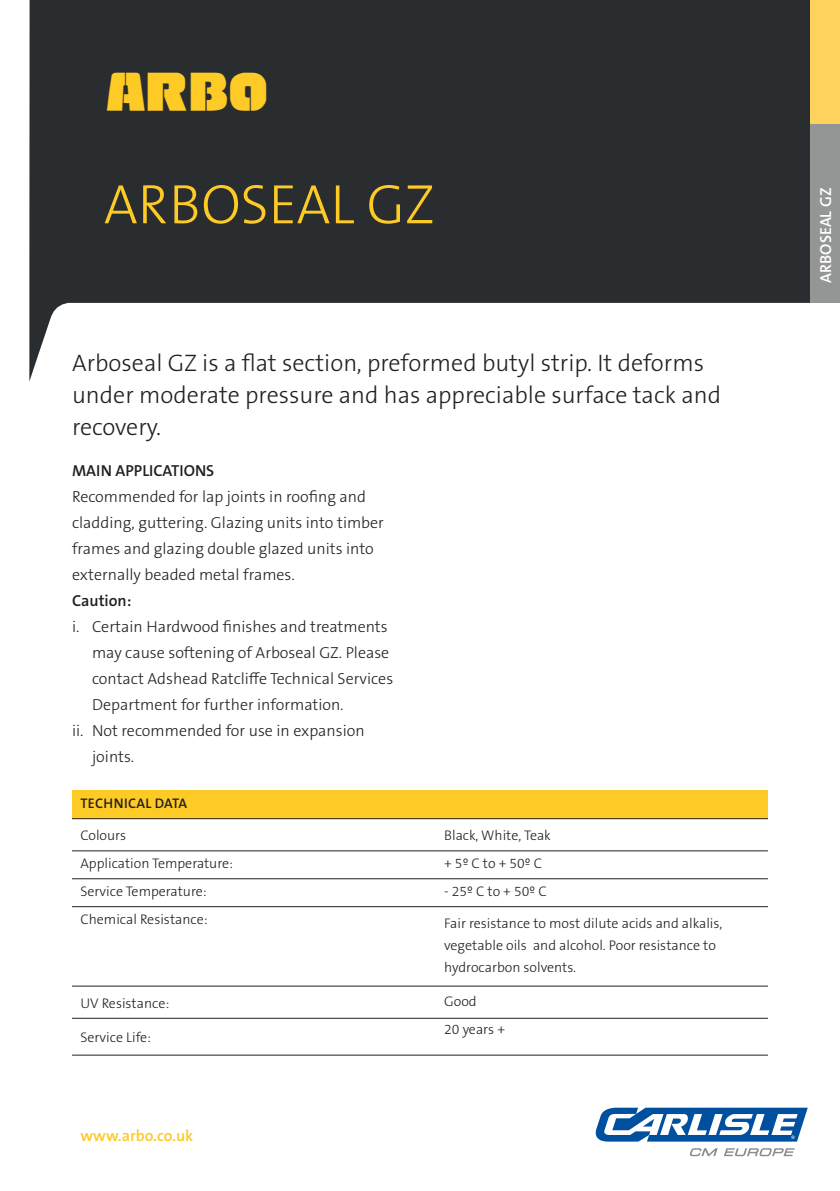
<style>
.page{position:relative;width:840px;height:1191px;background:#fff}
.page>*{position:absolute;margin:0;border:0;box-sizing:border-box;transform-origin:0 0}
.t1{font:300 56px "The Sans B W3";color:#feca26}
.t2{font:38px "ARBO Plain";color:#feca26}
.t3{font:300 24px/32px "The Sans B W3";color:#231f20}
.t4{font:300 16px/26px "The Sans B W3";color:#231f20}
.t5{font:600 16px "The Sans B W6";color:#231f20}
.t6{font:600 16px "The Sans B W6";color:#feca26}
.t7{font:600 16px "The Sans B W6";color:#fff}
.t8{font:300 14px/28px "The Sans B W3";color:#231f20}
.t9{font:600 14px "The Sans B W6";letter-spacing:.02em;color:#231f20}
</style>
<div class="page">
<svg style="left:29px;top:0;width:780px;height:381px;fill:#292d2f"></svg>
<div style="left:809px;top:0;width:30px;height:125px;background:#fdd35d"></div>
<div style="left:809px;top:125px;width:30px;height:178px;background:#949695"></div>
<svg style="left:595px;top:1107px;width:212px;height:34px"></svg>
<svg style="left:689px;top:1148px;width:28px;height:8px"></svg>
<svg style="left:724px;top:1148px;width:70px;height:8px"></svg>
<div style="left:72px;top:790px;width:695px;height:28px;background:#feca26"></div>
<hr style="left:72px;top:818px;width:695px;height:1px;background:#231f20">
<hr style="left:72px;top:850px;width:695px;height:1px;background:#231f20">
<hr style="left:72px;top:906px;width:695px;height:1px;background:#231f20">
<hr style="left:72px;top:878px;width:695px;height:1px;background:#231f20">
<hr style="left:72px;top:985px;width:695px;height:1px;background:#231f20">
<hr style="left:72px;top:1018px;width:695px;height:1px;background:#231f20">
<hr style="left:72px;top:1054px;width:695px;height:1px;background:#231f20">
<h2 class="t2" style="left:105px;top:72px;width:164px">ARBO</h2>
<h1 class="t1" style="left:104px;top:168px;width:332px">ARBOSEAL GZ</h1>
<h3 class="t3" style="left:72px;top:347px;width:650px">Arboseal GZ is a flat section, preformed butyl strip. It deforms under moderate pressure and has appreciable surface tack and recovery.</h3>
<p class="t5" style="left:72px;top:460px;width:144px">MAIN APPLICATIONS</p>
<p class="t4" style="left:72px;top:483px;width:313px">Recommended for lap joints in roofing and cladding, guttering. Glazing units into timber frames and glazing double glazed units into externally beaded metal frames.</p>
<p class="t5" style="left:72px;top:590px;width:61px">Caution:</p>
<p class="t4" style="left:72px;top:613px;width:317px">i. Certain Hardwood finishes and treatments</p>
<p class="t4" style="left:92px;top:639px;width:298px">may cause softening of Arboseal GZ. Please</p>
<p class="t4" style="left:92px;top:665px;width:302px">contact Adshead Ratcliffe Technical Services</p>
<p class="t4" style="left:92px;top:691px;width:253px">Department for further information.</p>
<p class="t4" style="left:72px;top:717px;width:294px">ii. Not recommended for use in expansion</p>
<p class="t4" style="left:92px;top:743px;width:43px">joints.</p>
<p class="t9" style="left:80px;top:794px;width:108px">TECHNICAL DATA</p>
<p class="t8" style="left:80px;top:821px;width:154px">Colours<br>Application Temperature:<br>Service Temperature:<br>Chemical Resistance:</p>
<p class="t8" style="left:80px;top:989px;width:90px">UV Resistance:</p>
<p class="t8" style="left:80px;top:1023px;width:72px">Service Life:</p>
<p class="t6" style="left:80px;top:1125px;width:114px">www.arbo.co.uk</p>
<p class="t8" style="left:444px;top:821px;width:108px">Black, White, Teak + 5º C to + 50º C</p>
<p class="t8" style="left:444px;top:877px;width:104px">- 25º C to + 50º C</p>
<p class="t8" style="left:444px;top:912px;width:279px;line-height:22px">Fair resistance to most dilute acids and alkalis, vegetable oils and alcohol. Poor resistance to hydrocarbon solvents.</p>
<p class="t8" style="left:444px;top:987px;width:62px">Good<br>20 years +</p>
<p class="t7" style="left:815px;top:283px;width:96px;rotate:-90deg">ARBOSEAL GZ</p>
</div>
